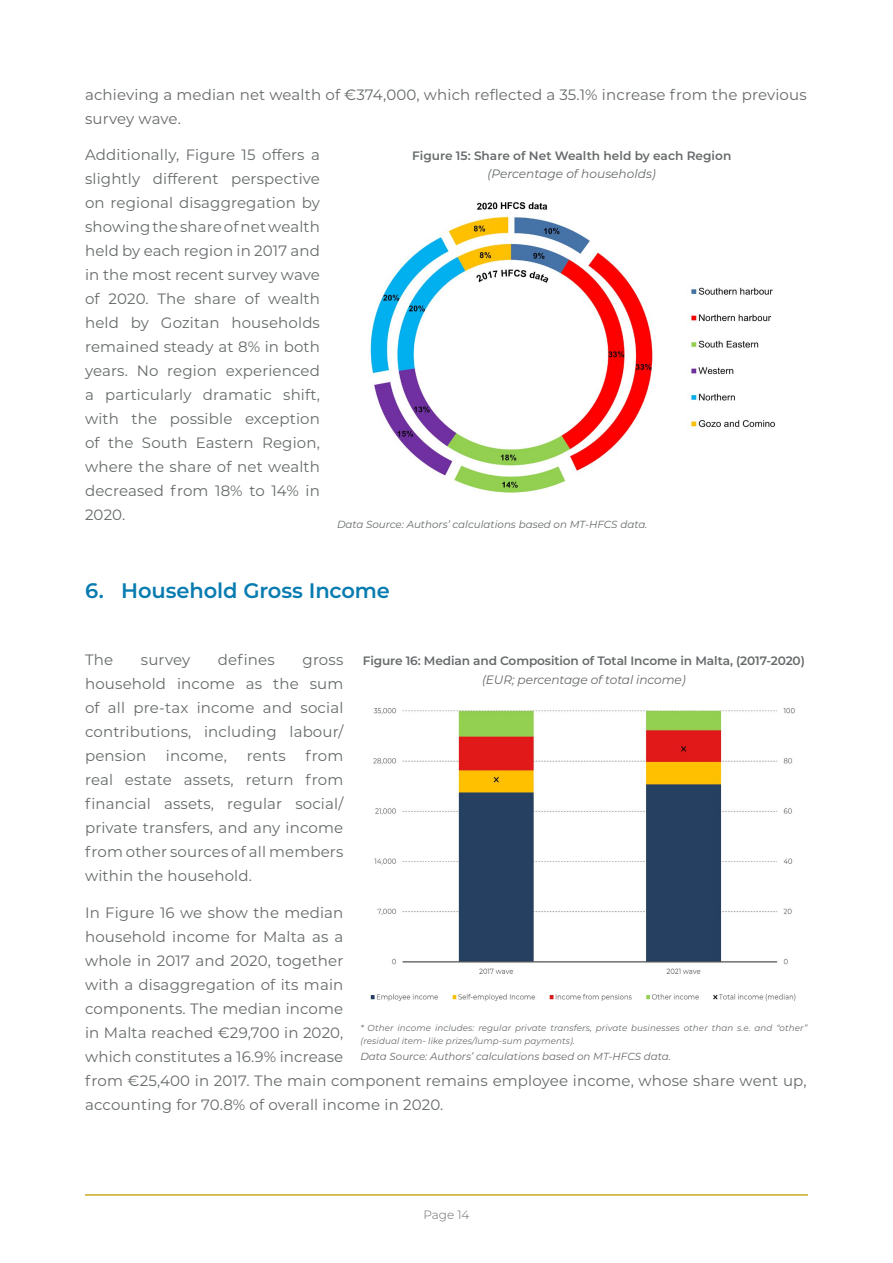
<style>
.page{position:relative;width:893px;height:1263px;background:#fff}
.page>*{position:absolute;margin:0;border:0;box-sizing:border-box;transform-origin:0 0}
.t1{font:600 21px "Montserrat";letter-spacing:-.01em;color:#087cb0}
.t2{font:15px/24px "Montserrat";letter-spacing:.01em;color:#666a6b;text-align:justify}
.t3{font:600 12.15px "Montserrat";letter-spacing:-.01em;color:#666a6b}
.t4{font:italic 12.15px "Montserrat";letter-spacing:-.01em;color:#666a6b}
.t5{font:300 12px "Montserrat";color:#666a6b}
.t6{font:italic 10.35px "Montserrat";color:#666a6b}
.t7{font:italic 8.7px/13.2px "Montserrat";letter-spacing:.01em;color:#666a6b}
</style>
<div class="page">
<hr style="left:85px;top:1194px;width:723px;height:2px;background:#c4ab25">
<img style="left:370px;top:202px;width:405px;height:291px">
<img style="left:370px;top:708px;width:426px;height:294px">
<p class="t2" style="left:85px;top:82px;width:723px">achieving a median net wealth of €374,000, which reflected a 35.1% increase from the previous survey wave.</p>
<p class="t2" style="left:85px;top:142px;width:236px">Additionally, Figure 15 offers a slightly different perspective on regional disaggregation by showing the share of net wealth held by each region in 2017 and in the most recent survey wave of 2020. The share of wealth held by Gozitan households remained steady at 8% in both years. No region experienced a particularly dramatic shift, with the possible exception of the South Eastern Region, where the share of net wealth decreased from 18% to 14% in 2020.</p>
<p class="t3" style="left:412px;top:147px;width:321px">Figure 15: Share of Net Wealth held by each Region</p>
<p class="t4" style="left:488px;top:166px;width:170px">(Percentage of households)</p>
<p class="t6" style="left:337px;top:517px;width:312px">Data Source: Authors’ calculations based on MT-HFCS data.</p>
<h1 class="t1" style="left:85px;top:576px;width:306px">6. Household Gross Income</h1>
<p class="t2" style="left:85px;top:647px;width:30px">The</p>
<p class="t2" style="left:141px;top:647px;width:51px">survey</p>
<p class="t2" style="left:218px;top:647px;width:58px">defines</p>
<p class="t3" style="left:363px;top:652px;width:443px">Figure 16: Median and Composition of Total Income in Malta, (2017-2020)</p>
<p class="t4" style="left:482px;top:671px;width:205px">(EUR; percentage of total income)</p>
<p class="t2" style="left:85px;top:647px;width:260px;text-indent:218px">gross household income as the sum of all pre-tax income and social contributions, including labour/ pension</p>
<p class="t2" style="left:85px;top:743px;width:260px;text-indent:220px">from real estate assets, return from financial assets, regular social/ private transfers, and any income from other sources of all members within the household.</p>
<p class="t2" style="left:85px;top:900px;width:723px;text-align:left">In Figure 16 we show the median<br>household income for Malta as a<br>whole in 2017 and 2020, together<br>with a disaggregation of its main<br>components. The median income<br>in Malta reached €29,700 in 2020,<br>which constitutes a 16.9% increase<br>from €25,400 in 2017. The main component remains employee income, whose share went up, accounting for 70.8% of overall income in 2020.</p>
<p class="t2" style="left:166px;top:743px;width:63px">income,</p>
<p class="t2" style="left:247px;top:743px;width:41px">rents</p>
<p class="t7" style="left:360px;top:1020px;width:449px">* Other income includes: regular private transfers, private businesses other than s.e. and “other” (residual item- like prizes/lump-sum payments).</p>
<p class="t6" style="left:360px;top:1049px;width:312px">Data Source: Authors’ calculations based on MT-HFCS data.</p>
<p class="t5" style="left:423px;top:1207px;width:47px">Page 14</p>
</div>
